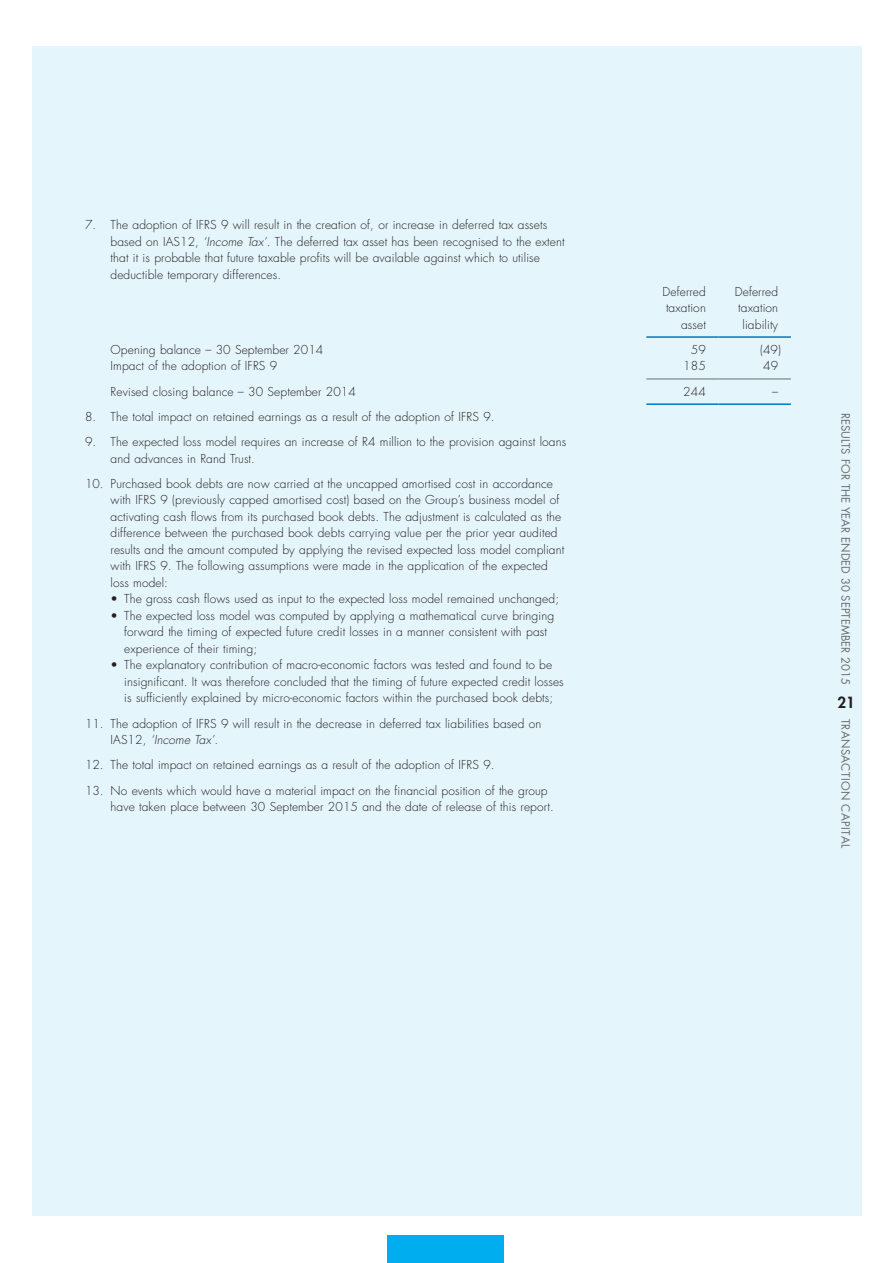
<style>
.page{position:relative;width:893px;height:1263px;background:#fff}
.page>*{position:absolute;margin:0;border:0;box-sizing:border-box;transform-origin:0 0}
.t1{font:800 15px "Futura Std";color:#231f20}
.t2{font:300 12px/16.5px "Futura Std";letter-spacing:.01em;color:#231f20}
.t3{font:11.25px "Futura Std";color:#6c6d70}
.t4{font:11.25px "Futura Std";letter-spacing:.03em;color:#6c6d70}
.s1{font-style:italic}
</style>
<div class="page">
<div style="left:32px;top:47px;width:829px;height:1169px;background:#e5f5fc"></div>
<div style="left:387px;top:1235px;width:117px;height:28px;background:#00aeef"></div>
<hr style="left:646px;top:336px;width:73px;height:2px;background:#0079c2">
<hr style="left:719px;top:336px;width:72px;height:2px;background:#0079c2">
<hr style="left:646px;top:403px;width:73px;height:2px;background:#0079c2">
<hr style="left:719px;top:403px;width:72px;height:2px;background:#0079c2">
<hr style="left:646px;top:379px;width:73px;height:1px;background:#6c6d70">
<hr style="left:719px;top:379px;width:72px;height:1px;background:#6c6d70">
<p class="t2" style="left:111px;top:217px;width:455px;text-indent:-26px">7. The adoption of IFRS 9 will result in the creation of, or increase in deferred tax assets based on IAS12, <span class="s1">‘Income Tax’.</span> The deferred tax asset has been recognised to the extent that it is probable that future taxable profits will be available against which to utilise deductible temporary differences.</p>
<p class="t2" style="left:663px;top:283px;width:45px;text-align:right">Deferred taxation asset</p>
<p class="t2" style="left:735px;top:283px;width:45px;text-align:right">Deferred taxation liability</p>
<p class="t2" style="left:111px;top:341px;width:214px">Opening balance – 30 September 2014</p>
<p class="t2" style="left:691px;top:341px;width:16px">59</p>
<p class="t2" style="left:760px;top:341px;width:22px">(49)</p>
<p class="t2" style="left:111px;top:358px;width:168px">Impact of the adoption of IFRS 9</p>
<p class="t2" style="left:683px;top:358px;width:24px">185</p>
<p class="t2" style="left:763px;top:358px;width:16px">49</p>
<p class="t2" style="left:111px;top:383px;width:247px">Revised closing balance – 30 September 2014</p>
<p class="t2" style="left:683px;top:383px;width:24px">244</p>
<p class="t2" style="left:772px;top:383px;width:7px">–</p>
<p class="t2" style="left:85px;top:409px;width:411px">8. The total impact on retained earnings as a result of the adoption of IFRS 9.</p>
<p class="t2" style="left:111px;top:434px;width:457px;text-indent:-26px">9. The expected loss model requires an increase of R4 million to the provision against loans and advances in Rand Trust.</p>
<p class="t2" style="left:111px;top:476px;width:455px;text-indent:-26px">10. Purchased book debts are now carried at the uncapped amortised cost in accordance with IFRS 9 (previously capped amortised cost) based on the Group’s business model of activating cash flows from its purchased book debts. The adjustment is calculated as the difference between the purchased book debts carrying value per the prior year audited results and the amount computed by applying the revised expected loss model compliant with IFRS 9. The following assumptions were made in the application of the expected loss model:</p>
<p class="t2" style="left:111px;top:591px;width:450px">• The gross cash flows used as input to the expected loss model remained unchanged;</p>
<p class="t2" style="left:124px;top:608px;width:431px;text-indent:-14px">• The expected loss model was computed by applying a mathematical curve bringing forward the timing of expected future credit losses in a manner consistent with past experience of their timing;</p>
<p class="t2" style="left:124px;top:657px;width:441px;text-indent:-14px">• The explanatory contribution of macro-economic factors was tested and found to be insignificant. It was therefore concluded that the timing of future expected credit losses is sufficiently explained by micro-economic factors within the purchased book debts;</p>
<p class="t2" style="left:111px;top:715px;width:432px;text-indent:-26px">11. The adoption of IFRS 9 will result in the decrease in deferred tax liabilities based on<br>IAS12, <span class="s1">‘Income Tax’.</span></p>
<p class="t2" style="left:85px;top:757px;width:411px">12. The total impact on retained earnings as a result of the adoption of IFRS 9.</p>
<p class="t2" style="left:111px;top:782px;width:445px;text-indent:-26px">13. No events which would have a material impact on the financial position of the group have taken place between 30 September 2015 and the date of release of this report.</p>
<p class="t3" style="left:853px;top:413px;width:273px;rotate:90deg">RESULTS FOR THE YEAR ENDED 30 SEPTEMBER 2015</p>
<p class="t1" style="left:837px;top:693px;width:19px">21</p>
<p class="t4" style="left:853px;top:719px;width:131px;rotate:90deg">TRANSACTION CAPITAL</p>
</div>
